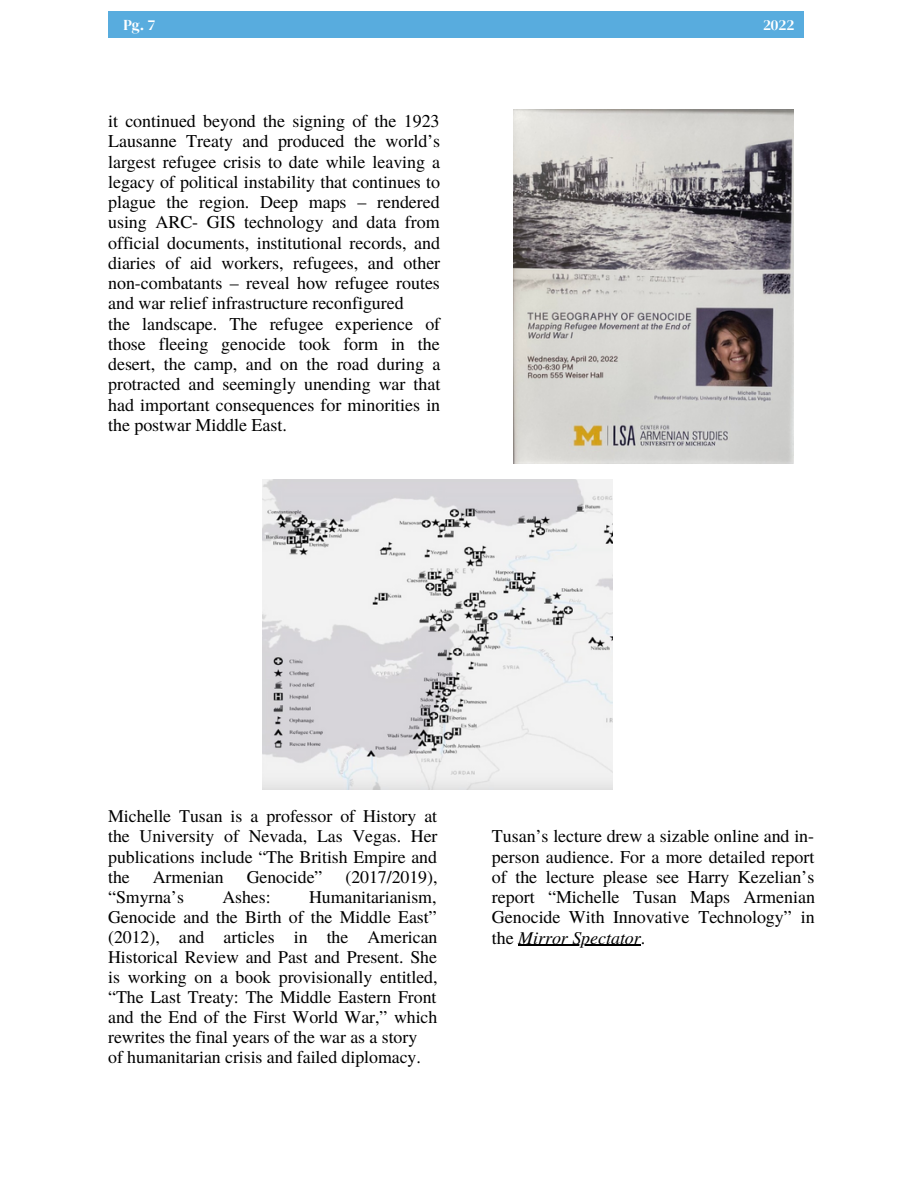
<style>
.page{position:relative;width:918px;height:1188px;background:#fff}
.page>*{position:absolute;margin:0;border:0;box-sizing:border-box;transform-origin:0 0}
.t1{font:18px/20.2px "Te X Gyre Termes";letter-spacing:-.005em;color:#000}
.t2{font:17.85px/20.1px "Te X Gyre Termes";letter-spacing:-.005em;color:#000;text-align:justify}
.t3{font:15px "DM Serif Display";color:#fff}
.s1{font-style:italic}
</style>
<div class="page">
<img style="left:262px;top:479px;width:351px;height:311px">
<img style="left:513px;top:110px;width:281px;height:354px">
<hr style="left:518px;top:945px;width:123px;height:1px;background:#000">
<div style="left:108px;top:11px;width:695px;height:27px;background:#58acde"></div>
<p class="t3" style="left:124px;top:15px;width:33px">Pg. 7</p>
<p class="t3" style="left:763px;top:15px;width:33px">2022</p>
<p class="t1" style="left:108px;top:110px;width:334px">it continued beyond the signing of the 1923<br>Lausanne Treaty and produced the world’s largest refugee crisis to date while leaving a legacy of political instability that continues to plague the region. Deep maps – rendered using ARC- GIS technology and data from official documents, institutional records, and diaries of aid workers, refugees, and other non-combatants – reveal how refugee routes and war relief infrastructure reconfigured<br>the landscape. The refugee experience of those fleeing genocide took form in the desert, the camp, and on the road during a protracted and seemingly unending war that had important consequences for minorities in the postwar Middle East.</p>
<p class="t2" style="left:108px;top:805px;width:331px">Michelle Tusan is a professor of History at the University of Nevada, Las Vegas. Her publications include “The British Empire and the</p>
<p class="t2" style="left:153px;top:866px;width:72px">Armenian</p>
<p class="t2" style="left:247px;top:866px;width:77px">Genocide”</p>
<p class="t2" style="left:345px;top:866px;width:94px">(2017/2019),</p>
<p class="t2" style="left:108px;top:886px;width:77px">“Smyrna’s</p>
<p class="t2" style="left:222px;top:886px;width:50px">Ashes:</p>
<p class="t2" style="left:108px;top:886px;width:331px;text-align:left;text-indent:201px">Humanitarianism, Genocide and the Birth of the Middle East” (2012), and articles in the American Historical Review and Past and Present. She is working on a book provisionally entitled, “The Last Treaty: The Middle Eastern Front and the End of the First World War,” which rewrites the final years of the war as a story<br>of humanitarian crisis and failed diplomacy.</p>
<p class="t1" style="left:492px;top:825px;width:325px;text-align:justify">Tusan’s lecture drew a sizable online and in&shy;person audience. For a more detailed report of the lecture please see Harry Kezelian’s report “Michelle Tusan Maps Armenian Genocide With Innovative Technology” in the <span class="s1">Mirror Spectator</span>.</p>
</div>
